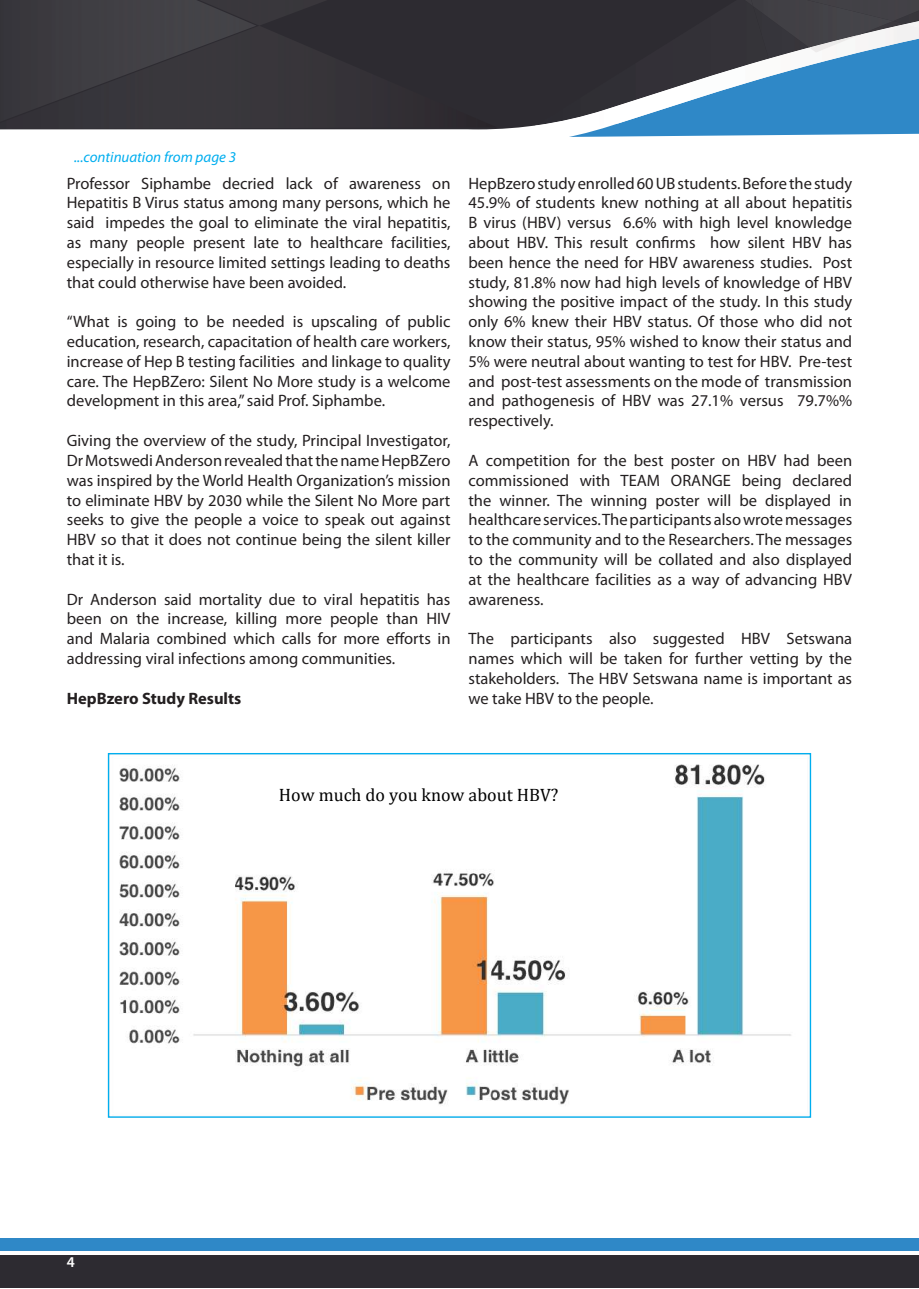
<style>
.page{position:relative;width:919px;height:1289px;background:#fff}
.page>*{position:absolute;margin:0;border:0;box-sizing:border-box;transform-origin:0 0}
.t1{font:18px "Cambria";color:#000}
.t2{font:16.5px/19.8px "Myriad Pro";color:#231f20;text-align:justify}
.t3{font:700 16.5px "Myriad Pro";color:#231f20}
.t4{font:italic 15px "Myriad Pro";color:#00aeef}
.t5{font:600 15px "Myriad Pro";color:#fff}
</style>
<div class="page">
<svg style="left:0;top:0;width:918px;height:137px"></svg>
<img style="left:0;top:26px;width:497px;height:103px">
<img style="left:256px;top:0;width:72px;height:26px">
<img style="left:0;top:0;width:256px;height:122px">
<div style="left:536px;top:0;width:217px;height:59px;background:#2d2b31"></div>
<img style="left:519px;top:59px;width:254px;height:77px">
<svg style="left:905px;top:21px;width:13px;height:3px"></svg>
<img style="left:744px;top:0;width:174px;height:21px">
<img style="left:753px;top:6px;width:152px;height:53px">
<img style="left:768px;top:24px;width:150px;height:51px">
<img style="left:751px;top:0;width:142px;height:48px">
<img style="left:809px;top:35px;width:51px;height:18px">
<div style="left:0;top:1254px;width:918px;height:33px;background:#2d2b31"></div>
<div style="left:0;top:1238px;width:918px;height:12px;background:#2f88c7"></div>
<img style="left:119px;top:764px;width:672px;height:341px">
<p class="t4" style="left:74px;top:148px;width:164px">...continuation from page 3</p>
<p class="t2" style="left:67px;top:173px;width:385px">Professor Siphambe decried lack of awareness on Hepatitis B Virus status among many persons, which he said impedes the goal to eliminate the viral hepatitis, as many people present late to healthcare facilities, especially in resource limited settings leading to deaths that could otherwise have been avoided.</p>
<p class="t2" style="left:67px;top:311px;width:385px">“What is going to be needed is upscaling of public education, research, capacitation of health care workers, increase of Hep B testing facilities and linkage to quality care. The HepBZero: Silent No More study is a welcome development in this area,” said Prof. Siphambe.</p>
<p class="t2" style="left:67px;top:430px;width:385px">Giving the overview of the study, Principal Investigator, Dr Motswedi Anderson revealed that the name HepBZero was inspired by the World Health Organization’s mission to eliminate HBV by 2030 while the Silent No More part seeks to give the people a voice to speak out against HBV so that it does not continue being the silent killer that it is.</p>
<p class="t2" style="left:67px;top:589px;width:385px">Dr Anderson said mortality due to viral hepatitis has been on the increase, killing more people than HIV and Malaria combined which calls for more efforts in addressing viral infections among communities.</p>
<p class="t3" style="left:67px;top:687px;width:176px">HepBzero Study Results</p>
<p class="t2" style="left:468px;top:173px;width:385px">HepBzero study enrolled 60 UB students. Before the study 45.9% of students knew nothing at all about hepatitis B virus (HBV) versus 6.6% with high level knowledge about HBV. This result confirms how silent HBV has been hence the need for HBV awareness studies. Post study, 81.8% now had high levels of knowledge of HBV showing the positive impact of the study. In this study only 6% knew their HBV status. Of those who did not know their status, 95% wished to know their status and 5% were neutral about wanting to test for HBV. Pre-test and post-test assessments on the mode of transmission and pathogenesis of HBV was 27.1% versus 79.7%% respectively.</p>
<p class="t2" style="left:468px;top:450px;width:385px">A competition for the best poster on HBV had been commissioned with TEAM ORANGE being declared the winner. The winning poster will be displayed in healthcare services. The participants also wrote messages to the community and to the Researchers. The messages to the community will be collated and also displayed at the healthcare facilities as a way of advancing HBV awareness.</p>
<p class="t2" style="left:468px;top:628px;width:385px">The participants also suggested HBV Setswana names which will be taken for further vetting by the stakeholders. The HBV Setswana name is important as we take HBV to the people.</p>
<p class="t5" style="left:67px;top:1252px;width:10px">4</p>
<p class="t1" style="left:279px;top:784px;width:281px">How much do you know about HBV?</p>
</div>
